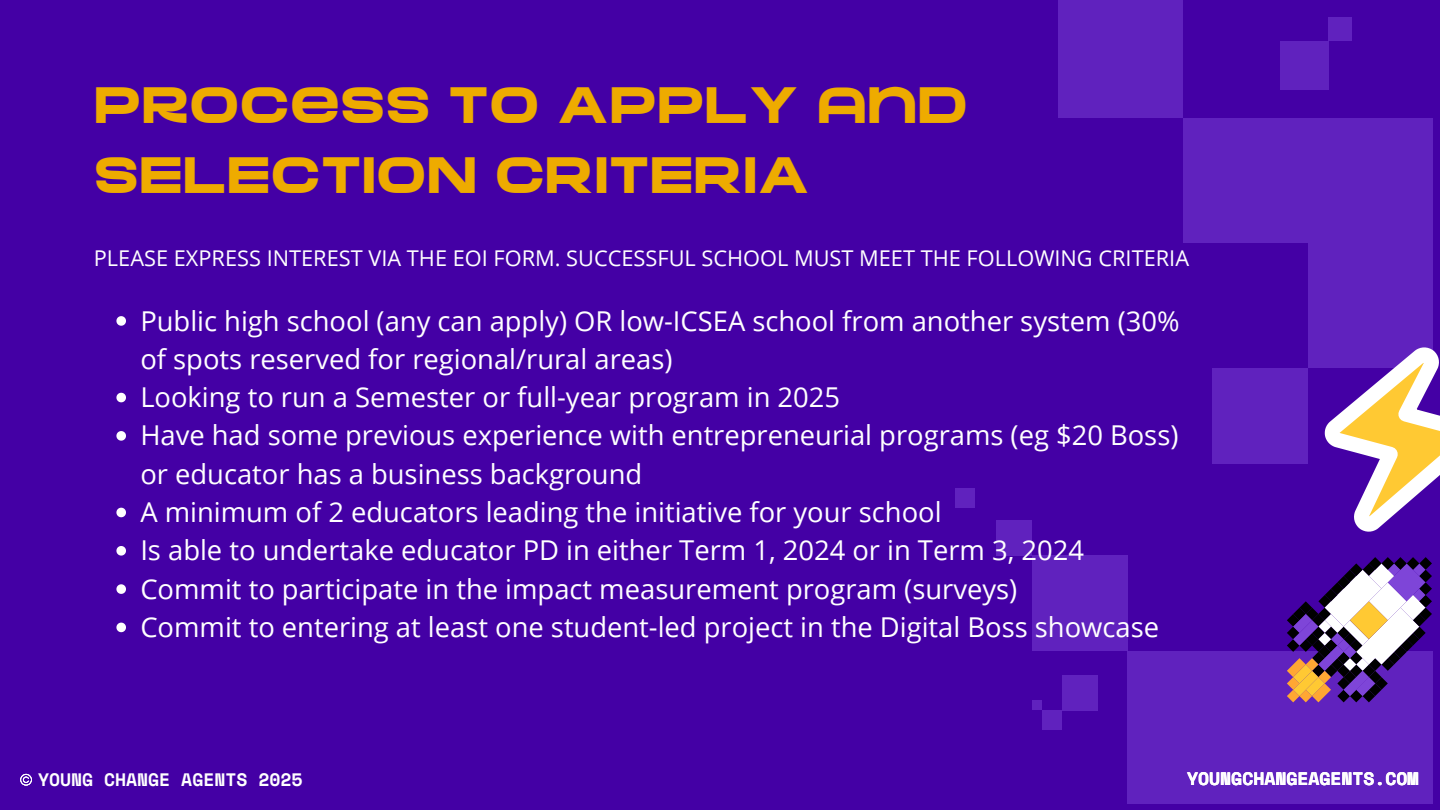
<style>
.page{position:relative;width:1440px;height:810px;background:#4400a5}
.page>*{position:absolute;margin:0;border:0;box-sizing:border-box;transform-origin:0 0}
.t1{font:700 50px/69.8px "Mortend";color:#eeab00}
.t2{font:27.4px/38.3px "Open Sans";color:#fff}
.t3{font:21.8px "Open Sans";color:#fff}
.t4{font:700 18px "Space Mono";color:#fff}
</style>
<div class="page">
<div style="left:1280px;top:651px;width:152px;height:152px;background:#6022be"></div>
<div style="left:1127px;top:651px;width:153px;height:152px;background:#6022be"></div>
<div style="left:1308px;top:118px;width:124px;height:125px;background:#6022be"></div>
<div style="left:1308px;top:243px;width:124px;height:125px;background:#6022be"></div>
<div style="left:1212px;top:368px;width:96px;height:95px;background:#6022be"></div>
<div style="left:1032px;top:556px;width:95px;height:95px;background:#6022be"></div>
<div style="left:996px;top:520px;width:36px;height:36px;background:#6022be"></div>
<div style="left:1062px;top:675px;width:35px;height:35px;background:#6022be"></div>
<div style="left:955px;top:488px;width:20px;height:20px;background:#6022be"></div>
<div style="left:1042px;top:710px;width:20px;height:20px;background:#6022be"></div>
<div style="left:1032px;top:701px;width:10px;height:9px;background:#6022be"></div>
<div style="left:1183px;top:118px;width:125px;height:125px;background:#6022be"></div>
<div style="left:1280px;top:41px;width:48px;height:48px;background:#6022be"></div>
<div style="left:1328px;top:18px;width:23px;height:23px;background:#6022be"></div>
<div style="left:1058px;top:0;width:125px;height:118px;background:#6022be"></div>
<svg style="left:116px;top:316px;width:10px;height:10px"></svg>
<svg style="left:116px;top:393px;width:10px;height:9px"></svg>
<svg style="left:116px;top:431px;width:10px;height:10px"></svg>
<svg style="left:116px;top:508px;width:10px;height:9px"></svg>
<svg style="left:116px;top:546px;width:10px;height:10px"></svg>
<svg style="left:116px;top:584px;width:10px;height:10px"></svg>
<svg style="left:116px;top:623px;width:10px;height:9px"></svg>
<svg style="left:1324px;top:346px;width:116px;height:186px"></svg>
<svg style="left:1287px;top:557px;width:145px;height:145px"></svg>
<svg style="left:20px;top:774px;width:12px;height:12px"></svg>
<h1 class="t1" style="left:94px;top:76px;width:876px">PROCESS TO APPLY AND<br>SELECTION CRITERIA</h1>
<p class="t3" style="left:94px;top:242px;width:1097px">PLEASE EXPRESS INTEREST VIA THE EOI FORM. SUCCESSFUL SCHOOL MUST MEET THE FOLLOWING CRITERIA</p>
<h3 class="t2" style="left:140px;top:301px;width:1041px">Public high school (any can apply) OR low-ICSEA school from another system (30% of spots reserved for regional/rural areas)</h3>
<p class="t2" style="left:140px;top:377px;width:701px">Looking to run a Semester or full-year program in 2025</p>
<p class="t2" style="left:140px;top:416px;width:1040px">Have had some previous experience with entrepreneurial programs (eg $20 Boss) or educator has a business background</p>
<p class="t2" style="left:140px;top:492px;width:803px">A minimum of 2 educators leading the initiative for your school</p>
<p class="t2" style="left:140px;top:531px;width:945px">Is able to undertake educator PD in either Term 1, 2024 or in Term 3, 2024</p>
<p class="t2" style="left:140px;top:569px;width:878px">Commit to participate in the impact measurement program (surveys)</p>
<p class="t2" style="left:140px;top:607px;width:1020px">Commit to entering at least one student-led project in the Digital Boss showcase</p>
<p class="t4" style="left:38px;top:766px;width:266px">YOUNG CHANGE AGENTS 2025</p>
<p class="t4" style="left:1187px;top:764px;width:233px">YOUNGCHANGEAGENTS.COM</p>
</div>
